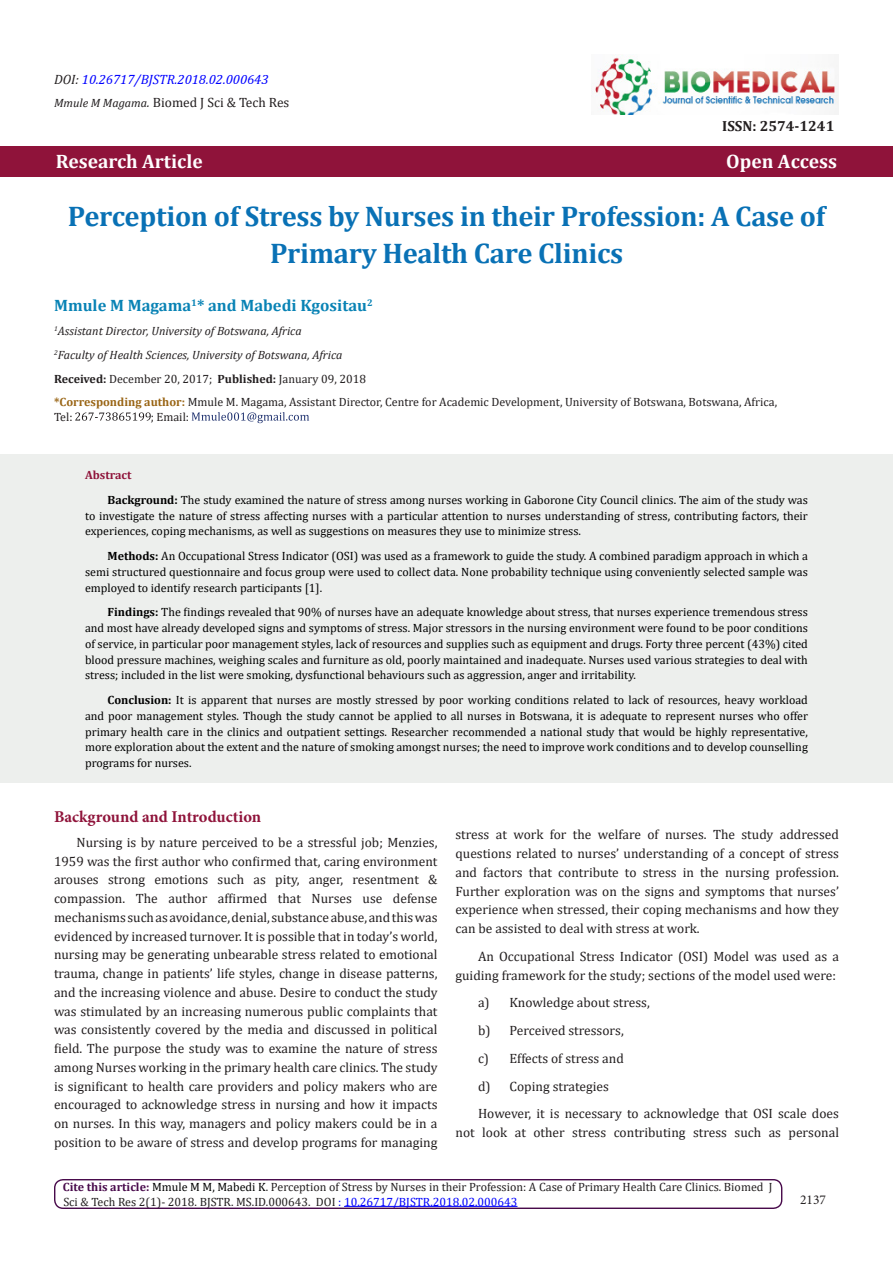
<style>
.page{position:relative;width:893px;height:1263px;background:#fff}
.page>*{position:absolute;margin:0;border:0;box-sizing:border-box;transform-origin:0 0}
.t1{font:700 28.5px/37.5px "Cambria";letter-spacing:-.01em;color:#0971b5;text-align:center}
.t2{font:700 19.5px "Cambria";color:#fff}
.t3{font:700 16.5px "Cambria";color:#0983b5}
.t4{font:700 16.5px "Minion Pro";color:#8f133a}
.t5{font:700 14.7px "Cambria";color:#231f20}
.t6{font:13.5px/18.8px "Cambria";color:#231f20;text-align:justify}
.t7{font:italic 13.5px "Cambria";color:#00f}
.t8{font:13.5px "Minion Pro";color:#231f20}
.t9{font:12px/15.8px "Cambria";color:#000;text-align:justify}
.t10{font:12px "Cambria";color:#231f20}
.t11{font:italic 12px "Cambria";color:#231f20}
.t12{font:700 12px "Cambria";color:#8f133a}
.s1{color:#231f20}
.s2{font-style:italic;font-size:12px}
.s3{font-style:italic}
.s4{font-weight:700}
.s5{font-weight:700;color:#996515}
.s6{font-weight:700;color:#480a4b}
.s7{color:#000}
.s8{color:#00f}
</style>
<div class="page">
<div style="left:0;top:146px;width:893px;height:31px;background:#8f133a"></div>
<svg style="left:75px;top:412px;width:76px;height:9px"></svg>
<svg style="left:192px;top:412px;width:117px;height:11px"></svg>
<img style="left:594px;top:54px;width:244px;height:60px">
<hr style="left:344px;top:1206px;width:173px;height:1px;background:#00f">
<div style="left:54px;top:1179px;width:728px;height:30px;border:1px solid #480a4b;border-radius:8px"></div>
<div style="left:0;top:454px;width:893px;height:328px;background:#edefed"></div>
<p class="t7" style="left:54px;top:70px;width:216px"><span class="s1">DOI:</span> 10.26717/BJSTR.2018.02.000643</p>
<p class="t6" style="left:54px;top:93px;width:237px"><span class="s2">Mmule M Magama</span><span class="s3">.</span> Biomed J Sci &amp; Tech Res</p>
<p class="t5" style="left:722px;top:116px;width:114px">ISSN: 2574-1241</p>
<p class="t2" style="left:56px;top:147px;width:148px">Research Article</p>
<p class="t2" style="left:726px;top:147px;width:112px">Open Access</p>
<p class="t1" style="left:68px;top:196px;width:759px">Perception of Stress by Nurses in their Profession: A Case of<br>Primary Health Care Clinics</p>
<p class="t3" style="left:54px;top:294px;width:320px">Mmule M Magama<sup>1</sup>* and Mabedi Kgositau<sup>2</sup></p>
<p class="t11" style="left:54px;top:323px;width:249px"><sup>1</sup>Assistant Director, University of Botswana, Africa</p>
<p class="t11" style="left:54px;top:347px;width:290px"><sup>2</sup>Faculty of Health Sciences, University of Botswana, Africa</p>
<p class="t10" style="left:54px;top:372px;width:314px"><span class="s4">Received:</span> December 20, 2017; <span class="s4">Published:</span> January 09, 2018</p>
<p class="t10" style="left:54px;top:395px;width:724px"><span class="s5">*Corresponding author:</span> Mmule M. Magama, Assistant Director, Centre for Academic Development, University of Botswana, Botswana, Africa,</p>
<p class="t10" style="left:54px;top:409px;width:20px">Tel:</p>
<p class="t10" style="left:151px;top:409px;width:40px">; Email:</p>
<p class="t12" style="left:85px;top:466px;width:48px">Abstract</p>
<p class="t9" style="left:85px;top:492px;width:724px;text-indent:22px"><span class="s4">Background:</span> The study examined the nature of stress among nurses working in Gaborone City Council clinics. The aim of the study was to investigate the nature of stress affecting nurses with a particular attention to nurses understanding of stress, contributing factors, their experiences, coping mechanisms, as well as suggestions on measures they use to minimize stress.</p>
<p class="t9" style="left:85px;top:548px;width:724px;text-indent:22px"><span class="s4">Methods:</span> An Occupational Stress Indicator (OSI) was used as a framework to guide the study. A combined paradigm approach in which a semi structured questionnaire and focus group were used to collect data. None probability technique using conveniently selected sample was employed to identify research participants [1].</p>
<p class="t9" style="left:85px;top:604px;width:724px;text-indent:22px"><span class="s4">Findings:</span> The findings revealed that 90% of nurses have an adequate knowledge about stress, that nurses experience tremendous stress and most have already developed signs and symptoms of stress. Major stressors in the nursing environment were found to be poor conditions of service, in particular poor management styles, lack of resources and supplies such as equipment and drugs. Forty three percent (43%) cited blood pressure machines, weighing scales and furniture as old, poorly maintained and inadequate. Nurses used various strategies to deal with stress; included in the list were smoking, dysfunctional behaviours such as aggression, anger and irritability.</p>
<p class="t9" style="left:85px;top:692px;width:724px;text-indent:22px"><span class="s4">Conclusion:</span> It is apparent that nurses are mostly stressed by poor working conditions related to lack of resources, heavy workload and poor management styles. Though the study cannot be applied to all nurses in Botswana, it is adequate to represent nurses who offer primary health care in the clinics and outpatient settings. Researcher recommended a national study that would be highly representative, more exploration about the extent and the nature of smoking amongst nurses; the need to improve work conditions and to develop counselling programs for nurses.</p>
<p class="t4" style="left:54px;top:805px;width:209px">Background and Introduction</p>
<p class="t6" style="left:54px;top:833px;width:385px;text-indent:22px">Nursing is by nature perceived to be a stressful job; Menzies, 1959 was the first author who confirmed that, caring environment arouses strong emotions such as pity, anger, resentment &amp; compassion. The author affirmed that Nurses use defense mechanisms such as avoidance, denial, substance abuse, and this was evidenced by increased turnover. It is possible that in today’s world, nursing may be generating unbearable stress related to emotional trauma, change in patients’ life styles, change in disease patterns, and the increasing violence and abuse. Desire to conduct the study was stimulated by an increasing numerous public complaints that was consistently covered by the media and discussed in political field. The purpose the study was to examine the nature of stress among Nurses working in the primary health care clinics. The study is significant to health care providers and policy makers who are encouraged to acknowledge stress in nursing and how it impacts on nurses. In this way, managers and policy makers could be in a position to be aware of stress and develop programs for managing</p>
<p class="t6" style="left:455px;top:825px;width:385px">stress at work for the welfare of nurses. The study addressed questions related to nurses’ understanding of a concept of stress and factors that contribute to stress in the nursing profession.<br>Further exploration was on the signs and symptoms that nurses’ experience when stressed, their coping mechanisms and how they can be assisted to deal with stress at work.</p>
<p class="t6" style="left:455px;top:947px;width:385px;text-align:right">An Occupational Stress Indicator (OSI) Model was used as a guiding framework for the study; sections of the model used were:</p>
<p class="t6" style="left:478px;top:993px;width:173px">a) Knowledge about stress,</p>
<p class="t6" style="left:478px;top:1021px;width:147px">b) Perceived stressors,</p>
<p class="t6" style="left:478px;top:1049px;width:147px">c) Effects of stress and</p>
<p class="t6" style="left:478px;top:1076px;width:132px">d) Coping strategies</p>
<p class="t6" style="left:455px;top:1104px;width:385px;text-align:right">However, it is necessary to acknowledge that OSI scale does not look at other stress contributing stress such as personal</p>
<p class="t10" style="left:63px;top:1180px;width:711px"><span class="s6">Cite this article:</span> <span class="s7">Mmule M M, Mabedi K</span>. Perception of Stress by Nurses in their Profession: A Case of Primary Health Care Clinics. Biomed J</p>
<p class="t10" style="left:63px;top:1194px;width:456px">Sci &amp; Tech Res 2(1)- 2018. BJSTR. MS.ID.000643. DOI <span class="s8">: 10.26717/BJSTR.2018.02.000643</span></p>
<p class="t8" style="left:800px;top:1191px;width:27px">2137</p>
</div>
